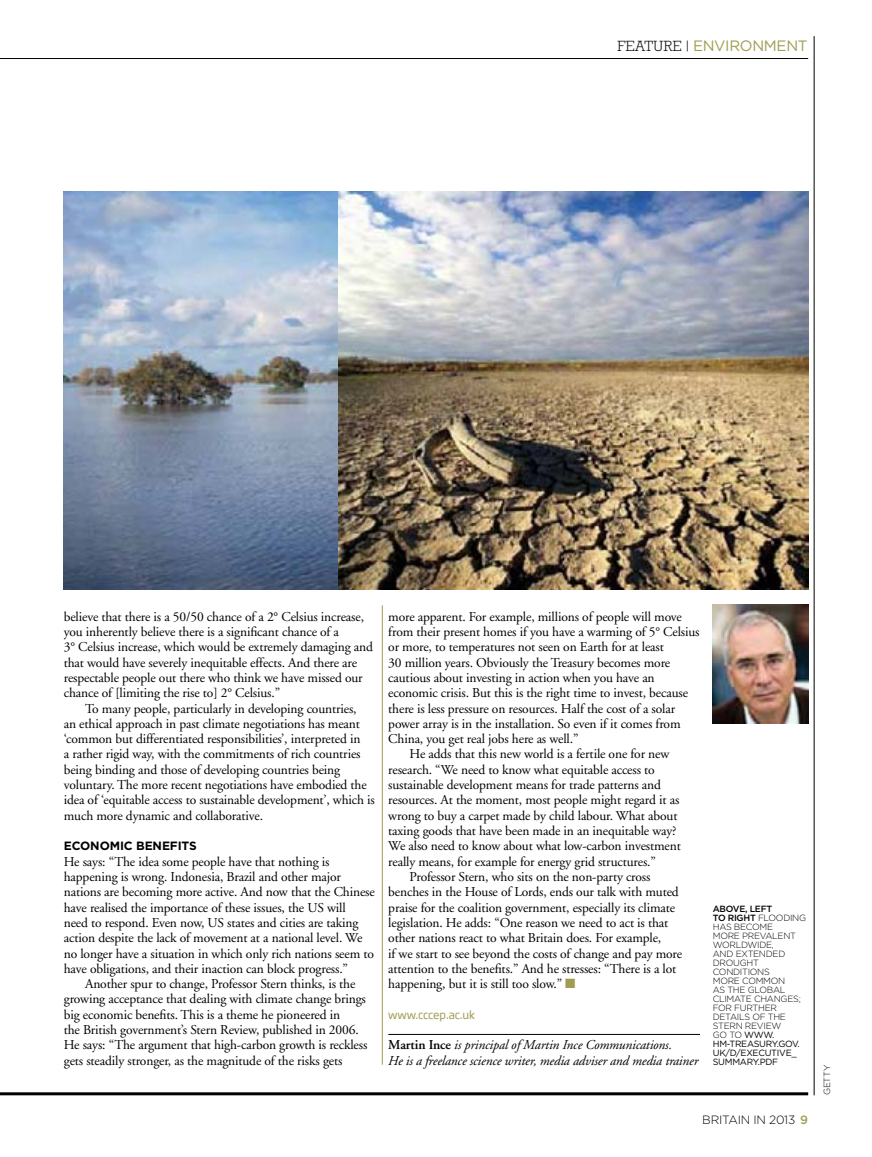
<style>
.page{position:relative;width:872px;height:1157px;background:#fff}
.page>*{position:absolute;margin:0;border:0;box-sizing:border-box;transform-origin:0 0}
.t1{font:15px "Gotham";letter-spacing:-.02em;color:#a09d51}
.t2{font:13.5px "Adobe Garamond";letter-spacing:-.01em;color:#000}
.t3{font:italic 13.5px/15.3px "Adobe Garamond";letter-spacing:-.01em;color:#000}
.t4{font:700 12px "Gotham";letter-spacing:-.01em;color:#000}
.t5{font:300 12px "Gotham";letter-spacing:-.02em;color:#000}
.t6{font:11.25px "Soho Gothic Pro";color:#a09d51}
.t7{font:300 9px/9px "Gotham";letter-spacing:-.03em;color:#000}
.t8{font:9px/9px "Gotham";letter-spacing:-.03em;color:#000}
.t9{font:500 9px/9px "Gotham";letter-spacing:-.03em;color:#000}
.s1{font-family:"Rockwell Std";font-weight:300;color:#000}
.s2{font-family:"Glasgow";color:#000}
.s3{color:#a09d51}
.s4{font-weight:600;font-style:normal}
.s5{font-weight:300}
.s6{font-weight:500;color:#a09d51}
</style>
<div class="page">
<hr style="left:0;top:1092px;width:808px;height:3px;background:#000">
<img style="left:64px;top:192px;width:744px;height:398px">
<hr style="left:0;top:58px;width:808px;height:1px;background:#000">
<hr style="left:814px;top:36px;width:1px;height:1059px;background:#000">
<hr style="left:388px;top:1034px;width:312px;height:1px;background:#000">
<img style="left:713px;top:604px;width:95px;height:119px">
<hr style="left:382px;top:605px;width:1px;height:459px;background:#a09d51">
<p class="t1" style="left:617px;top:36px;width:192px"><span class="s1">FEATURE</span> <span class="s2">|</span> ENVIRONMENT</p>
<p class="t2" style="left:64px;top:609px;width:302px">believe that there is a 50/50 chance of a 2° Celsius increase,</p>
<p class="t2" style="left:64px;top:624px;width:277px">you inherently believe there is a significant chance of a</p>
<p class="t2" style="left:64px;top:639px;width:311px">3° Celsius increase, which would be extremely damaging and</p>
<p class="t2" style="left:64px;top:655px;width:295px">that would have severely inequitable effects. And there are</p>
<p class="t2" style="left:64px;top:670px;width:300px">respectable people out there who think we have missed our</p>
<p class="t2" style="left:64px;top:685px;width:218px">chance of [limiting the rise to] 2° Celsius.”</p>
<p class="t2" style="left:85px;top:701px;width:273px">To many people, particularly in developing countries,</p>
<p class="t2" style="left:64px;top:716px;width:298px">an ethical approach in past climate negotiations has meant</p>
<p class="t2" style="left:64px;top:731px;width:298px">‘common but differentiated responsibilities’, interpreted in</p>
<p class="t2" style="left:64px;top:747px;width:298px">a rather rigid way, with the commitments of rich countries</p>
<p class="t2" style="left:64px;top:762px;width:278px">being binding and those of developing countries being</p>
<p class="t2" style="left:64px;top:777px;width:304px">voluntary. The more recent negotiations have embodied the</p>
<p class="t2" style="left:64px;top:793px;width:312px">idea of ‘equitable access to sustainable development’, which is</p>
<p class="t2" style="left:64px;top:808px;width:201px">much more dynamic and collaborative.</p>
<p class="t4" style="left:64px;top:838px;width:134px">ECONOMIC BENEFITS</p>
<p class="t2" style="left:64px;top:854px;width:267px">He says: “The idea some people have that nothing is</p>
<p class="t2" style="left:64px;top:869px;width:279px">happening is wrong. Indonesia, Brazil and other major</p>
<p class="t2" style="left:64px;top:884px;width:312px">nations are becoming more active. And now that the Chinese</p>
<p class="t2" style="left:64px;top:900px;width:283px">have realised the importance of these issues, the US will</p>
<p class="t2" style="left:64px;top:915px;width:296px">need to respond. Even now, US states and cities are taking</p>
<p class="t2" style="left:64px;top:930px;width:300px">action despite the lack of movement at a national level. We</p>
<p class="t2" style="left:64px;top:946px;width:312px">no longer have a situation in which only rich nations seem to</p>
<p class="t2" style="left:64px;top:961px;width:286px">have obligations, and their inaction can block progress.”</p>
<p class="t2" style="left:85px;top:976px;width:272px">Another spur to change, Professor Stern thinks, is the</p>
<p class="t2" style="left:64px;top:992px;width:304px">growing acceptance that dealing with climate change brings</p>
<p class="t2" style="left:64px;top:1007px;width:278px">big economic benefits. This is a theme he pioneered in</p>
<p class="t2" style="left:64px;top:1022px;width:296px">the British government’s Stern Review, published in 2006.</p>
<p class="t2" style="left:64px;top:1037px;width:305px">He says: “The argument that high-carbon growth is reckless</p>
<p class="t2" style="left:64px;top:1053px;width:280px">gets steadily stronger, as the magnitude of the risks gets</p>
<p class="t2" style="left:388px;top:609px;width:295px">more apparent. For example, millions of people will move</p>
<p class="t2" style="left:388px;top:624px;width:313px">from their present homes if you have a warming of 5° Celsius</p>
<p class="t2" style="left:388px;top:639px;width:277px">or more, to temperatures not seen on Earth for at least</p>
<p class="t2" style="left:388px;top:655px;width:283px">30 million years. Obviously the Treasury becomes more</p>
<p class="t2" style="left:388px;top:670px;width:268px">cautious about investing in action when you have an</p>
<p class="t2" style="left:388px;top:685px;width:301px">economic crisis. But this is the right time to invest, because</p>
<p class="t2" style="left:388px;top:701px;width:288px">there is less pressure on resources. Half the cost of a solar</p>
<p class="t2" style="left:388px;top:716px;width:294px">power array is in the installation. So even if it comes from</p>
<p class="t2" style="left:388px;top:731px;width:192px">China, you get real jobs here as well.”</p>
<p class="t2" style="left:409px;top:747px;width:261px">He adds that this new world is a fertile one for new</p>
<p class="t2" style="left:388px;top:762px;width:268px">research. “We need to know what equitable access to</p>
<p class="t2" style="left:388px;top:777px;width:274px">sustainable development means for trade patterns and</p>
<p class="t2" style="left:388px;top:793px;width:292px">resources. At the moment, most people might regard it as</p>
<p class="t2" style="left:388px;top:808px;width:291px">wrong to buy a carpet made by child labour. What about</p>
<p class="t2" style="left:388px;top:823px;width:290px">taxing goods that have been made in an inequitable way?</p>
<p class="t2" style="left:388px;top:839px;width:294px">We also need to know about what low-carbon investment</p>
<p class="t2" style="left:388px;top:854px;width:269px">really means, for example for energy grid structures.”</p>
<p class="t2" style="left:409px;top:869px;width:242px">Professor Stern, who sits on the non-party cross</p>
<p class="t2" style="left:388px;top:884px;width:292px">benches in the House of Lords, ends our talk with muted</p>
<p class="t2" style="left:388px;top:900px;width:288px">praise for the coalition government, especially its climate</p>
<p class="t2" style="left:388px;top:915px;width:281px">legislation. He adds: “One reason we need to act is that</p>
<p class="t2" style="left:388px;top:930px;width:274px">other nations react to what Britain does. For example,</p>
<p class="t2" style="left:388px;top:946px;width:295px">if we start to see beyond the costs of change and pay more</p>
<p class="t2" style="left:388px;top:961px;width:290px">attention to the benefits.” And he stresses: “There is a lot</p>
<p class="t2" style="left:388px;top:976px;width:189px">happening, but it is still too slow.” <span class="s3">■</span></p>
<p class="t6" style="left:388px;top:1005px;width:88px">www.cccep.ac.uk</p>
<p class="t3" style="left:388px;top:1037px;width:311px"><span class="s4">Martin Ince</span> is principal of Martin Ince Communications.<br>He is a freelance science writer, media adviser and media trainer</p>
<p class="t9" style="left:713px;top:904px;width:93px">ABOVE, LEFT<br>TO RIGHT <span class="s5">FLOODING<br>HAS BEC</span></p>
<p class="t7" style="left:713px;top:922px;width:85px;text-indent:39px">OME<br>MORE PREVALENT<br>WORLDW</p>
<p class="t7" style="left:713px;top:940px;width:63px;text-indent:44px">IDE,<br>AND EXTENDED<br>DROUGH</p>
<p class="t7" style="left:713px;top:958px;width:75px;text-indent:40px">T<br>CONDITIONS<br>MORE COMMON<br>AS THE GLOBAL<br>CLIMATE CHANGES</p>
<p class="t7" style="left:798px;top:994px;width:4px">;</p>
<p class="t8" style="left:713px;top:1003px;width:89px"><span class="s5">FOR FU RTHER<br>DETAILS OF THE<br>STERN REVIEW<br>G O TO</span> WWW.<br>HM-TREASURY.GOV.<br>UK/D/EXECUTIVE_<br>SUMMARY.PDF</p>
<p class="t5" style="left:702px;top:1112px;width:107px">BRITAIN IN 2013 <span class="s6">9</span></p>
<p class="t7" style="left:822px;top:1095px;width:32px;rotate:-90deg">GETTY</p>
</div>
